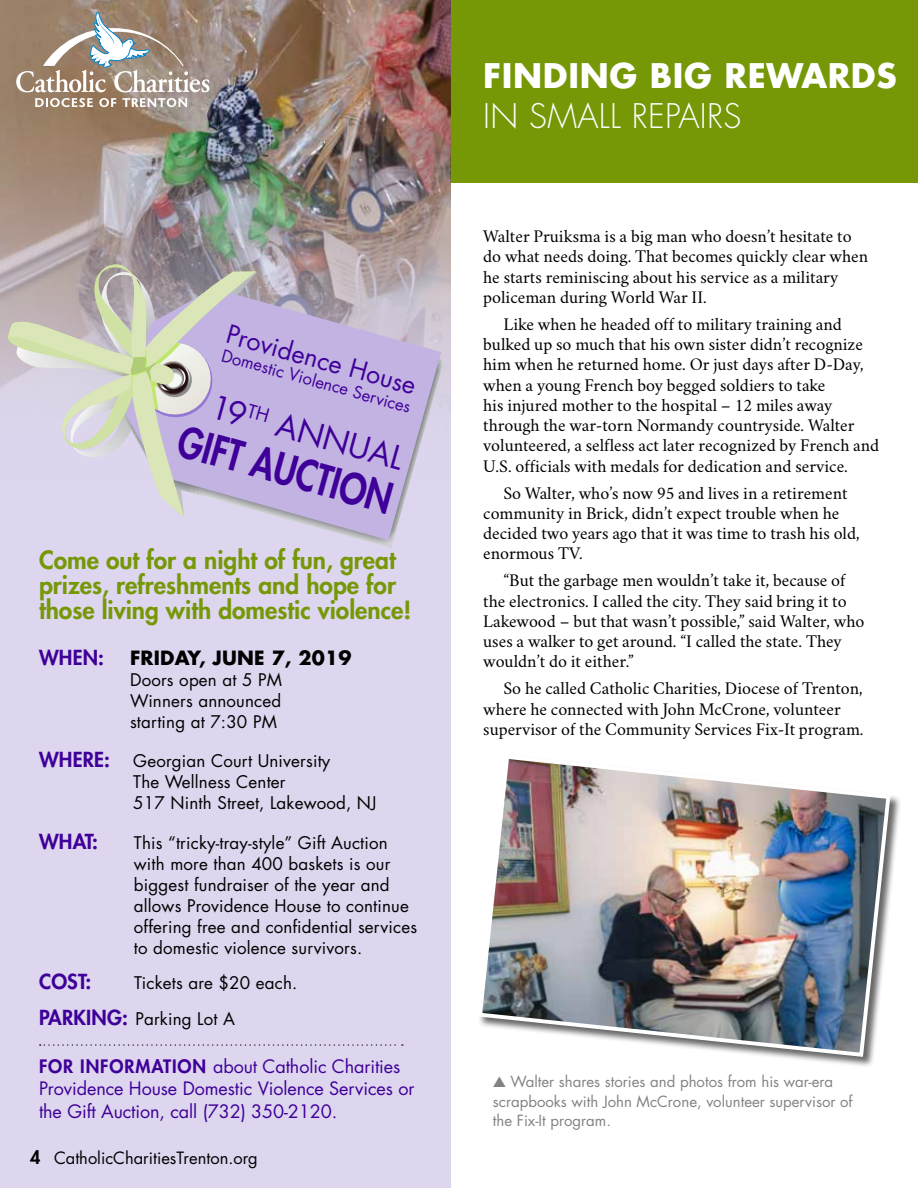
<style>
.page{position:relative;width:918px;height:1188px;background:#fff}
.page>*{position:absolute;margin:0;border:0;box-sizing:border-box;transform-origin:0 0}
.t1{font:800 41.4px "Futura Std";color:#3f0099;scale:.83 1}
.t2{font:700 33px "Futura Std";letter-spacing:.02em;color:#fff}
.t3{font:300 33px "Futura Std";letter-spacing:.01em;color:#fff}
.t4{font:31.65px "Futura Std";color:#3f0099}
.t5{font:25.2px "Futura Std";color:#3f0099}
.t6{font:800 24.45px/24.9px "Futura Std";color:#769807}
.t7{font:800 20.25px "Futura Std";letter-spacing:.01em;color:#3f0099}
.t8{font:700 19.05px "Futura Std";letter-spacing:.01em;color:#000}
.t9{font:18px/20.2px "Crimson";color:#000}
.t10{font:18px/22.5px "Futura Std";letter-spacing:-.005em;color:#3f0099}
.t11{font:16.95px/21px "Futura Std";letter-spacing:.01em;color:#000}
.t12{font:16.5px "Futura Std";color:#000}
.t13{font:16.5px "Futura Std";color:#3f0099}
.t14{font:15px/19.5px "Futura Std";color:#838383}
.s1{font-weight:800;font-size:20.25px;color:#3f0099}
.s2{font-weight:800}
.s3{font-weight:800;font-size:18px}
</style>
<div class="page">
<div style="left:0;top:0;width:451px;height:1188px;background:#ddd6ee"></div>
<div style="left:478px;top:755px;width:424px;height:313px;background:#000;opacity:.6"></div>
<img style="left:478px;top:755px;width:415px;height:304px">
<div style="left:451px;top:0;width:467px;height:183px;background:#769807"></div>
<svg style="left:40px;top:1044px;width:363px;height:2px"></svg>
<img style="left:0;top:0;width:451px;height:410px">
<svg style="left:363px;top:296px;width:81px;height:252px"></svg>
<svg style="left:256px;top:288px;width:185px;height:252px;background:#c4b7dc"></svg>
<svg style="left:6px;top:262px;width:250px;height:255px"></svg>
<svg style="left:16px;top:8px;width:194px;height:84px;background:#a89889"></svg>
<svg style="left:35px;top:98px;width:58px;height:9px"></svg>
<svg style="left:99px;top:98px;width:17px;height:9px"></svg>
<svg style="left:122px;top:98px;width:65px;height:9px"></svg>
<h3 class="t5" style="left:232px;top:317px;width:197px;rotate:16deg">Providence House</h3>
<p class="t13" style="left:225px;top:344px;width:197px;rotate:16deg">Domestic Violence Services</p>
<h3 class="t4" style="left:218px;top:386px;width:200px;rotate:16deg">19<sup>TH</sup> ANNUAL</h3>
<h1 class="t1" style="left:187px;top:414px;width:267px;rotate:16deg">GIFT AUCTION</h1>
<h3 class="t6" style="left:39px;top:548px;width:374px">Come out for a night of fun, great prizes, refreshments and hope for those living with domestic violence!</h3>
<p class="t7" style="left:39px;top:645px;width:67px">WHEN:</p>
<p class="t8" style="left:130px;top:645px;width:223px">FRIDAY, JUNE 7, 2019</p>
<p class="t11" style="left:130px;top:669px;width:153px;text-align:justify">Doors open at 5 PM Winners announced starting at 7:30 PM</p>
<p class="t7" style="left:39px;top:747px;width:73px">WHERE:</p>
<p class="t11" style="left:133px;top:751px;width:245px">Georgian Court University<br>The Wellness Center<br>517 Ninth Street, Lakewood, NJ</p>
<p class="t7" style="left:39px;top:828px;width:61px">WHAT:</p>
<p class="t11" style="left:134px;top:832px;width:285px">This “tricky-tray-style” Gift Auction with more than 400 baskets is our biggest fundraiser of the year and allows Providence House to continue offering free and confidential services to domestic violence survivors.</p>
<p class="t7" style="left:39px;top:969px;width:54px">COST:</p>
<p class="t11" style="left:39px;top:965px;width:260px;line-height:35.5px;text-indent:95px">Tickets are $20 each.<br><span class="s1">PARKING:</span> Parking Lot A</p>
<p class="t10" style="left:39px;top:1055px;width:377px"><span class="s2">FOR INFORMATION</span> about Catholic Charities<br>Providence House Domestic Violence Services or the Gift Auction, call (732) 350-2120.</p>
<p class="t12" style="left:54px;top:1147px;width:194px">catholiccharit estrenton.org</p>
<p class="t12" style="left:30px;top:1147px;width:229px"><span class="s3">4</span> CatholicCharitiesTrenton.org</p>
<h2 class="t2" style="left:483px;top:54px;width:415px">FINDING BIG REWARDS</h2>
<h2 class="t3" style="left:483px;top:96px;width:260px">IN SMALL REPAIRS</h2>
<p class="t9" style="left:483px;top:224px;width:386px">Walter Pruiksma is a big man who doesn’t hesitate to do what needs doing. That becomes quickly clear when he starts reminiscing about his service as a military policeman during World War II.</p>
<p class="t9" style="left:483px;top:312px;width:398px;text-indent:20px">Like when he headed off to military training and bulked up so much that his own sister didn’t recognize him when he returned home. Or just days after D-Day, when a young French boy begged soldiers to take<br>his injured mother to the hospital – 12 miles away through the war-torn Normandy countryside. Walter volunteered, a selfless act later recognized by French and U.S. officials with medals for dedication and service.</p>
<p class="t9" style="left:483px;top:480px;width:378px;text-indent:20px">So Walter, who’s now 95 and lives in a retirement community in Brick, didn’t expect trouble when he decided two years ago that it was time to trash his old, enormous TV.</p>
<p class="t9" style="left:483px;top:568px;width:383px;text-indent:20px">“But the garbage men wouldn’t take it, because of the electronics. I called the city. They said bring it to Lakewood – but that wasn’t possible,” said Walter, who uses a walker to get around. “I called the state. They wouldn’t do it either.”</p>
<p class="t9" style="left:483px;top:676px;width:382px;text-indent:20px">So he called Catholic Charities, Diocese of Trenton, where he connected with John McCrone, volunteer supervisor of the Community Services Fix-It program.</p>
<p class="t14" style="left:493px;top:1072px;width:361px">▲ Walter shares stories and photos from his war-era scrapbooks with John McCrone, volunteer supervisor of the Fix-It program.</p>
</div>
